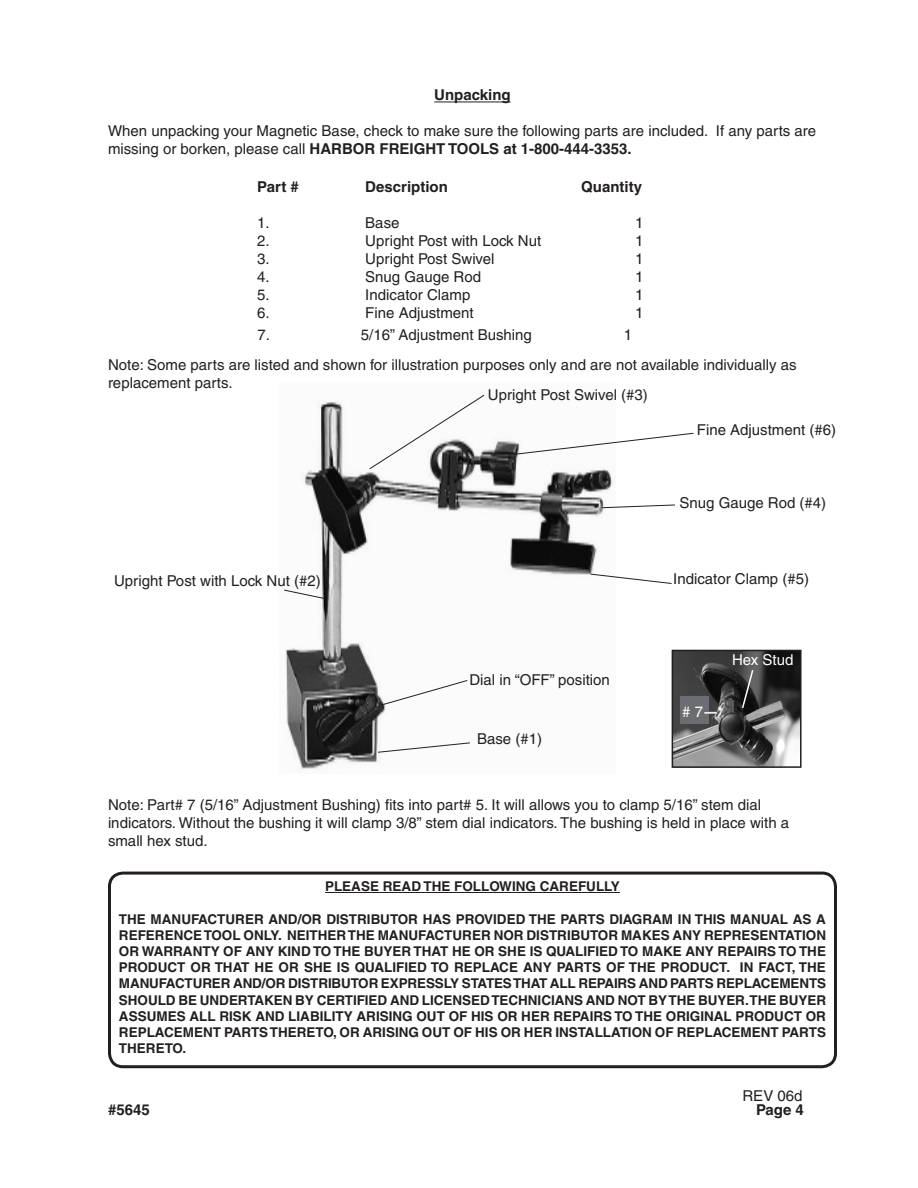
<style>
.page{position:relative;width:918px;height:1188px;background:#fff}
.page>*{position:absolute;margin:0;border:0;box-sizing:border-box;transform-origin:0 0}
.t1{font:15px/18px "Helvetica";color:#231f20}
.t2{font:700 15px "Helvetica";color:#231f20}
.t3{font:15px "Helvetica";color:#fff}
.t4{font:700 13.5px/16.2px "Helvetica";color:#231f20;text-align:justify}
.s1{font-weight:700}
</style>
<div class="page">
<img style="left:675px;top:653px;width:124px;height:112px">
<div style="left:680px;top:696px;width:28px;height:28px;background:#6c6d70"></div>
<div style="left:108px;top:872px;width:729px;height:196px;border:3px solid #231f20;border-radius:14px"></div>
<hr style="left:434px;top:102px;width:77px;height:1px;background:#231f20">
<hr style="left:325px;top:892px;width:295px;height:1px;background:#231f20">
<img style="left:285px;top:401px;width:328px;height:368px">
<svg style="left:377px;top:742px;width:94px;height:11px"></svg>
<svg style="left:284px;top:589px;width:42px;height:11px"></svg>
<svg style="left:369px;top:394px;width:116px;height:76px"></svg>
<svg style="left:602px;top:504px;width:73px;height:4px"></svg>
<svg style="left:590px;top:573px;width:82px;height:11px"></svg>
<svg style="left:512px;top:432px;width:182px;height:23px"></svg>
<svg style="left:381px;top:680px;width:87px;height:26px"></svg>
<svg style="left:741px;top:668px;width:14px;height:42px"></svg>
<div style="left:672px;top:650px;width:130px;height:118px;border:2px solid #231f20"></div>
<svg style="left:704px;top:712px;width:13px;height:2px"></svg>
<p class="t2" style="left:434px;top:86px;width:78px">Unpacking</p>
<p class="t1" style="left:108px;top:122px;width:710px">When unpacking your Magnetic Base, check to make sure the following parts are included. If any parts are missing or borken, please call <span class="s1">HARBOR FREIGHT TOOLS at 1-800-444-3353.</span></p>
<p class="t2" style="left:257px;top:177px;width:43px">Part #</p>
<p class="t2" style="left:365px;top:177px;width:84px">Description</p>
<p class="t2" style="left:581px;top:177px;width:62px">Quantity</p>
<p class="t1" style="left:257px;top:214px;width:14px">1.</p>
<p class="t1" style="left:365px;top:214px;width:36px">Base</p>
<p class="t1" style="left:635px;top:214px;width:10px">1</p>
<p class="t1" style="left:257px;top:232px;width:14px">2.</p>
<p class="t1" style="left:365px;top:232px;width:177px">Upright Post with Lock Nut</p>
<p class="t1" style="left:635px;top:232px;width:10px">1</p>
<p class="t1" style="left:257px;top:250px;width:14px">3.</p>
<p class="t1" style="left:365px;top:250px;width:131px">Upright Post Swivel</p>
<p class="t1" style="left:635px;top:250px;width:10px">1</p>
<p class="t1" style="left:257px;top:268px;width:14px">4.</p>
<p class="t1" style="left:365px;top:268px;width:117px">Snug Gauge Rod</p>
<p class="t1" style="left:635px;top:268px;width:10px">1</p>
<p class="t1" style="left:257px;top:286px;width:14px">5.</p>
<p class="t1" style="left:365px;top:286px;width:107px">Indicator Clamp</p>
<p class="t1" style="left:635px;top:286px;width:10px">1</p>
<p class="t1" style="left:257px;top:304px;width:14px">6.</p>
<p class="t1" style="left:365px;top:304px;width:110px">Fine Adjustment</p>
<p class="t1" style="left:635px;top:304px;width:10px">1</p>
<p class="t1" style="left:257px;top:325px;width:14px">7.</p>
<p class="t1" style="left:361px;top:325px;width:173px">5/16” Adjustment Bushing</p>
<p class="t1" style="left:624px;top:325px;width:10px">1</p>
<p class="t1" style="left:108px;top:356px;width:690px">Note: Some parts are listed and shown for illustration purposes only and are not available individually as replacement parts.</p>
<p class="t1" style="left:488px;top:386px;width:161px">Upright Post Swivel (#3)</p>
<p class="t1" style="left:697px;top:420px;width:141px">Fine Adjustment (#6)</p>
<p class="t1" style="left:114px;top:572px;width:208px">Upright Post with Lock Nut (#2)</p>
<p class="t1" style="left:469px;top:671px;width:142px">Dial in “OFF” position</p>
<p class="t1" style="left:477px;top:730px;width:67px">Base (#1)</p>
<p class="t1" style="left:680px;top:494px;width:148px">Snug Gauge Rod (#4)</p>
<p class="t1" style="left:673px;top:570px;width:137px">Indicator Clamp (#5)</p>
<p class="t3" style="left:682px;top:703px;width:22px"># 7</p>
<p class="t3" style="left:732px;top:651px;width:63px">Hex Stud</p>
<p class="t1" style="left:108px;top:796px;width:683px">Note: Part# 7 (5/16” Adjustment Bushing) fits into part# 5. It will allows you to clamp 5/16” stem dial indicators. Without the bushing it will clamp 3/8” stem dial indicators. The bushing is held in place with a small hex stud.</p>
<p class="t4" style="left:325px;top:878px;width:296px">PLEASE READ THE FOLLOWING CAREFULLY</p>
<p class="t4" style="left:119px;top:910px;width:709px">THE MANUFACTURER AND/OR DISTRIBUTOR HAS PROVIDED THE PARTS DIAGRAM IN THIS MANUAL AS A REFERENCE TOOL ONLY. NEITHER THE MANUFACTURER NOR DISTRIBUTOR MAKES ANY REPRESENTATION OR WARRANTY OF ANY KIND TO THE BUYER THAT HE OR SHE IS QUALIFIED TO MAKE ANY REPAIRS TO THE PRODUCT OR THAT HE OR SHE IS QUALIFIED TO REPLACE ANY PARTS OF THE PRODUCT. IN FACT, THE MANUFACTURER AND/OR DISTRIBUTOR EXPRESSLY STATES THat ALL REPAIRS AND PARTS REPLACEMENTS SHOULD BE UNDERTAKEN BY CERTIFIED AND LICENSED TECHNICIANS AND NOT BY THE BUYER. THE BUYER ASSUMES ALL RISK AND LIABILITY ARISING OUT OF HIS OR HER REPAIRS TO THE ORIGINAL PRODUCT OR REPLACEMENT PARTS THERETO, OR ARISING OUT OF HIS OR HER INSTALLATION OF REPLACEMENT PARTS THERETO.</p>
<p class="t1" style="left:742px;top:1086px;width:62px">REV 06d</p>
<p class="t2" style="left:108px;top:1100px;width:43px">#5645</p>
<p class="t2" style="left:756px;top:1100px;width:49px">Page 4</p>
</div>
